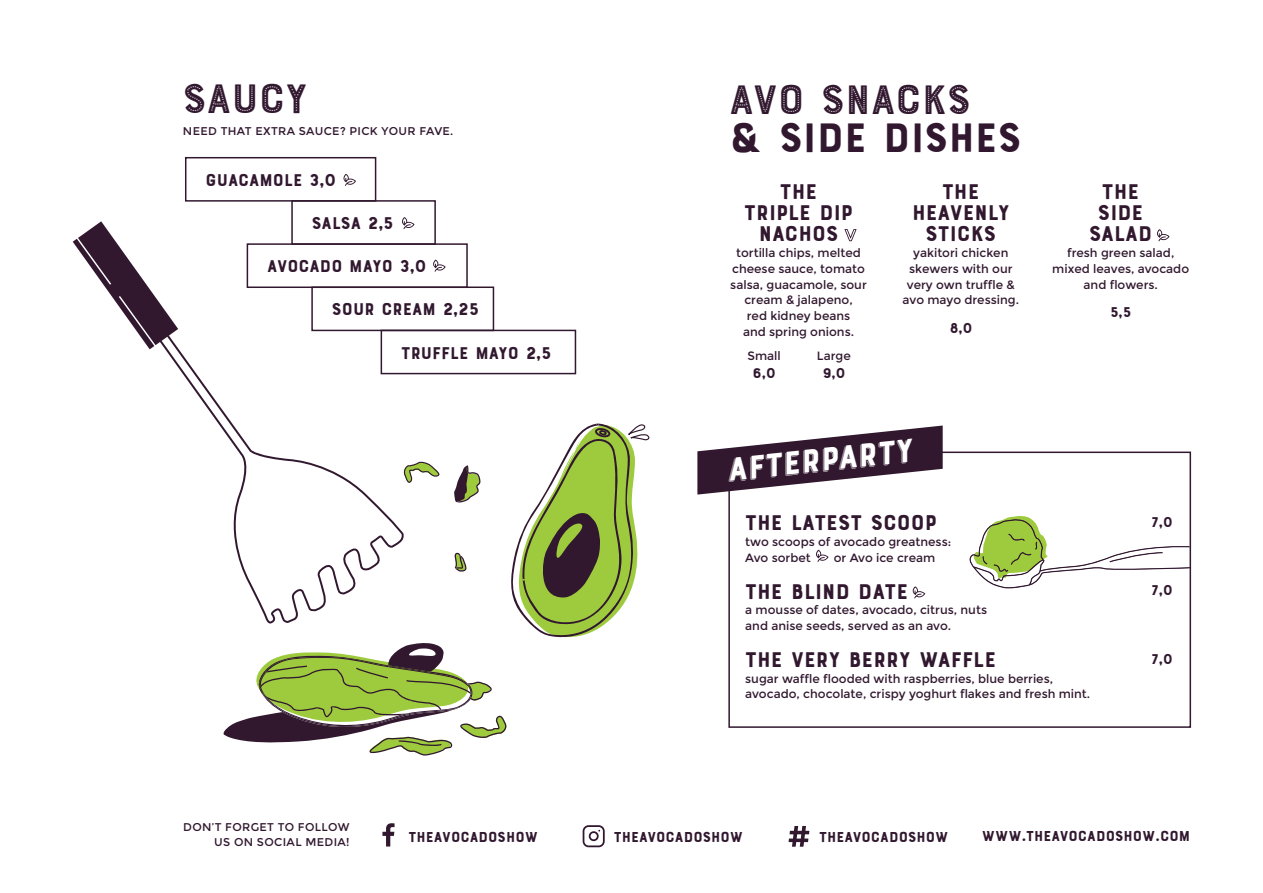
<style>
.page{position:relative;width:1263px;height:893px;background:#fff}
.page>*{position:absolute;margin:0;border:0;box-sizing:border-box;transform-origin:0 0}
.t1{font:43.5px "Bourton Marquee";color:#31182f}
.t2{font:43.5px "Bourton Base";color:#31182f}
.t3{font:34.5px "Bourton Drop Line";color:#fff}
.t4{font:22.5px/21px "Bourton Base";color:#31182f;text-align:center}
.t5{font:18px "Bourton Base";color:#31182f}
.t6{font:15.3px "Bourton Base";color:#31182f}
.t7{font:15px "Bourton Base";color:#31182f}
.t8{font:12px/15.8px "Montserrat";color:#31182f}
.t9{font:11.25px/15px "Montserrat";letter-spacing:.03em;color:#31182f;text-align:right}
</style>
<div class="page">
<div style="left:185px;top:157px;width:191px;height:45px;border:2px solid #31182f"></div>
<div style="left:728px;top:452px;width:463px;height:276px;border:2px solid #31182f"></div>
<svg style="left:697px;top:426px;width:246px;height:69px"></svg>
<svg style="left:382px;top:823px;width:12px;height:23px"></svg>
<svg style="left:583px;top:825px;width:22px;height:22px"></svg>
<svg style="left:788px;top:826px;width:21px;height:21px"></svg>
<svg style="left:844px;top:229px;width:12px;height:12px"></svg>
<svg style="left:1157px;top:229px;width:12px;height:12px"></svg>
<svg style="left:816px;top:550px;width:12px;height:12px"></svg>
<svg style="left:913px;top:586px;width:12px;height:12px"></svg>
<div style="left:311px;top:286px;width:183px;height:45px;border:2px solid #31182f"></div>
<div style="left:381px;top:330px;width:195px;height:44px;border:2px solid #31182f"></div>
<div style="left:291px;top:200px;width:145px;height:45px;border:2px solid #31182f"></div>
<div style="left:247px;top:243px;width:221px;height:45px;border:2px solid #31182f"></div>
<svg style="left:343px;top:174px;width:13px;height:12px"></svg>
<svg style="left:402px;top:217px;width:12px;height:12px"></svg>
<svg style="left:433px;top:260px;width:13px;height:12px"></svg>
<svg style="left:223px;top:423px;width:427px;height:333px"></svg>
<svg style="left:165px;top:335px;width:240px;height:289px"></svg>
<svg style="left:73px;top:221px;width:105px;height:128px"></svg>
<svg style="left:969px;top:514px;width:222px;height:75px"></svg>
<h1 class="t1" style="left:183px;top:74px;width:126px">SAUCY</h1>
<p class="t9" style="left:183px;top:123px;width:272px">NEED THAT EXTRA SAUCE? PICK YOUR FAVE.</p>
<h3 class="t5" style="left:206px;top:170px;width:132px">GUACAMOLE 3,0</h3>
<h3 class="t5" style="left:312px;top:213px;width:83px">SALSA 2,5</h3>
<h3 class="t5" style="left:267px;top:256px;width:161px">AVOCADO MAYO 3,0</h3>
<h3 class="t5" style="left:332px;top:299px;width:149px">SOUR CREAM 2,25</h3>
<h3 class="t5" style="left:401px;top:342px;width:152px">TRUFFLE MAYO 2,5</h3>
<h1 class="t1" style="left:729px;top:75px;width:243px">AVO SNACKS</h1>
<h1 class="t2" style="left:729px;top:113px;width:294px">&amp; SIDE DISHES</h1>
<h3 class="t4" style="left:912px;top:180px;width:99px">THE<br>HEAVENLY<br>STICKS</h3>
<p class="t8" style="left:902px;top:245px;width:118px;text-align:center">yakitori chicken skewers with our very own truffle &amp; avo mayo dressing.</p>
<p class="t7" style="left:949px;top:319px;width:25px">8,0</p>
<h3 class="t4" style="left:744px;top:180px;width:110px">THE<br>TRIPLE DIP<br>NACHOS</h3>
<p class="t8" style="left:730px;top:245px;width:138px;text-align:center">tortilla chips, melted cheese sauce, tomato salsa, guacamole, sour cream &amp; jalapeno,<br>red kidney beans<br>and spring onions.</p>
<p class="t8" style="left:747px;top:347px;width:35px">Small</p>
<p class="t7" style="left:753px;top:364px;width:25px">6,0</p>
<p class="t8" style="left:817px;top:347px;width:35px">Large</p>
<p class="t7" style="left:822px;top:364px;width:25px">9,0</p>
<h2 class="t3" style="left:725px;top:451px;width:188px;rotate:-6deg">afterparty</h2>
<h3 class="t4" style="left:1089px;top:180px;width:65px">THE<br>SIDE<br>SALAD</h3>
<p class="t8" style="left:1052px;top:245px;width:138px;text-align:center">fresh green salad, mixed leaves, avocado and flowers.</p>
<p class="t7" style="left:1110px;top:303px;width:23px">5,5</p>
<h3 class="t4" style="left:745px;top:511px;width:193px">THE LATEST SCOOP</h3>
<p class="t8" style="left:745px;top:534px;width:208px">two scoops of avocado greatness:<br>Avo sorbet</p>
<p class="t8" style="left:834px;top:550px;width:103px">or Avo ice cream</p>
<h3 class="t4" style="left:745px;top:579px;width:164px">THE BLIND DATE</h3>
<p class="t8" style="left:745px;top:602px;width:243px">a mousse of dates, avocado, citrus, nuts and anise seeds, served as an avo.</p>
<h3 class="t4" style="left:745px;top:647px;width:252px">THE VERY BERRY WAFFLE</h3>
<p class="t8" style="left:745px;top:670px;width:347px">sugar waffle flooded with raspberries, blue berries, avocado, chocolate, crispy yoghurt flakes and fresh mint.</p>
<p class="t7" style="left:1151px;top:514px;width:23px">7,0</p>
<p class="t7" style="left:1151px;top:582px;width:23px">7,0</p>
<p class="t7" style="left:1151px;top:651px;width:23px">7,0</p>
<p class="t9" style="left:183px;top:819px;width:168px">DON’T FORGET TO FOLLOW<br>US ON SOCIAL MEDIA!</p>
<p class="t6" style="left:409px;top:828px;width:131px">THEAVOCADOSHOW</p>
<p class="t6" style="left:614px;top:828px;width:131px">THEAVOCADOSHOW</p>
<p class="t6" style="left:819px;top:828px;width:131px">THEAVOCADOSHOW</p>
<p class="t6" style="left:982px;top:827px;width:210px">WWW.THEAVOCADOSHOW.COM</p>
</div>
